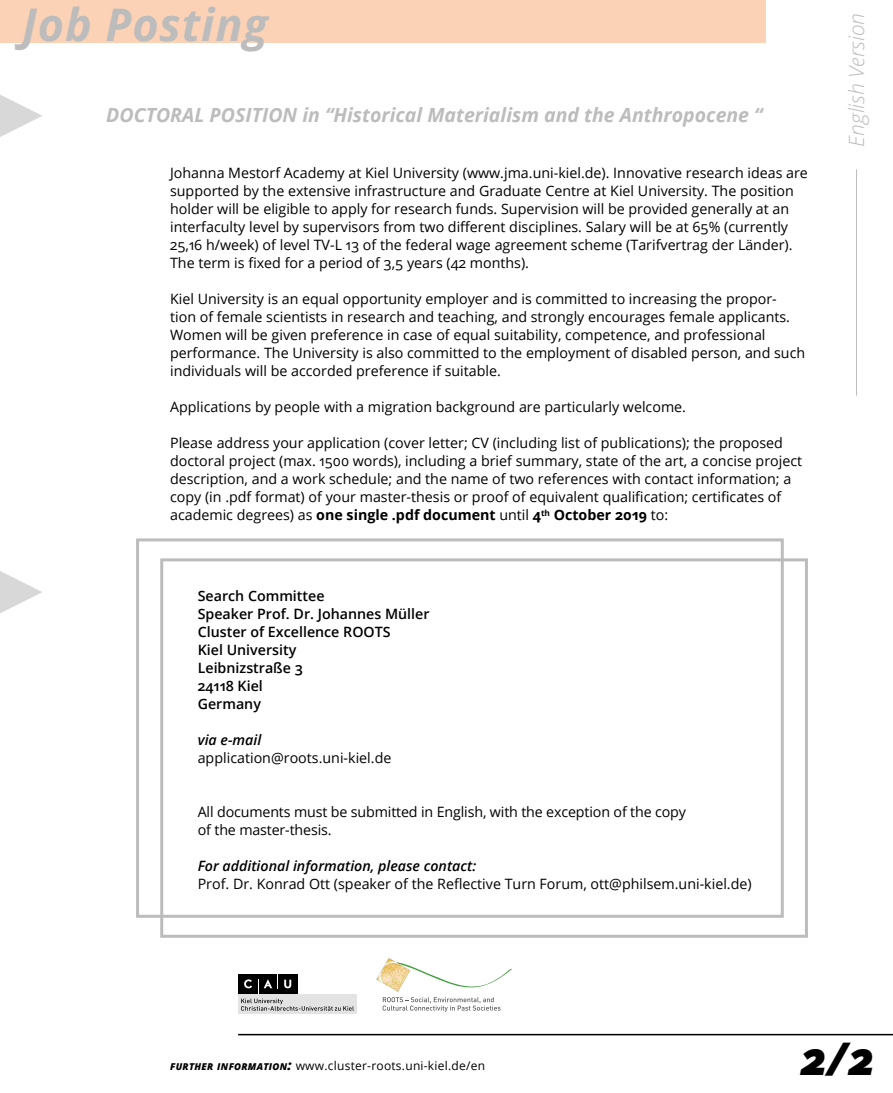
<style>
.page{position:relative;width:893px;height:1093px;background:#fff}
.page>*{position:absolute;margin:0;border:0;box-sizing:border-box;transform-origin:0 0}
.t1{font:italic 700 45px "Open Sans";letter-spacing:.02em;color:#bcbcbc}
.t2{font:italic 800 45px "Open Sans";color:#000}
.t3{font:italic 300 21px "Open Sans";color:#bcbcbc}
.t4{font:italic 700 19.5px "Open Sans";color:#bcbcbc}
.t5{font:14.25px/18px "Open Sans";color:#000}
.t6{font:600 14.25px/18px "Open Sans";color:#000}
.t7{font:italic 600 14.25px "Open Sans";color:#000}
.t8{font:12px "Open Sans";letter-spacing:.02em;color:#000}
.s1{font-weight:700}
.s2{font-weight:800;font-style:italic;font-size:9.45px}
.s3{font-weight:800;font-style:italic;font-size:13.5px}
</style>
<div class="page">
<hr style="left:238px;top:1034px;width:655px;height:1px;background:#000">
<div style="left:0;top:0;width:765px;height:43px;background:#fbd2b6"></div>
<hr style="left:856px;top:169px;width:1px;height:227px;background:#bcbcbc">
<svg style="left:0;top:95px;width:42px;height:42px"></svg>
<svg style="left:0;top:571px;width:42px;height:42px"></svg>
<div style="left:136px;top:538px;width:648px;height:380px;border:3px solid #bcbcbc"></div>
<div style="left:160px;top:558px;width:648px;height:380px;border:3px solid #bcbcbc"></div>
<svg style="left:376px;top:958px;width:136px;height:54px"></svg>
<div style="left:238px;top:974px;width:60px;height:20px;background:#000"></div>
<svg style="left:238px;top:994px;width:119px;height:19px"></svg>
<svg style="left:241px;top:974px;width:113px;height:36px"></svg>
<h1 class="t1" style="left:22px;top:-7px;width:247px">Job Posting</h1>
<h3 class="t4" style="left:106px;top:101px;width:658px">DOCTORAL POSITION in “Historical Materialism and the Anthropocene “</h3>
<p class="t5" style="left:170px;top:164px;width:639px">Johanna Mestorf Academy at Kiel University (www.jma.uni-kiel.de). Innovative research ideas are supported by the extensive infrastructure and Graduate Centre at Kiel University. The position holder will be eligible to apply for research funds. Supervision will be provided generally at an interfaculty level by supervisors from two different disciplines. Salary will be at 65% (currently 25,16 h/week) of level TV-L 13 of the federal wage agreement scheme (Tarifvertrag der Länder).<br>The term is fixed for a period of 3,5 years (42 months).</p>
<p class="t5" style="left:170px;top:290px;width:637px">Kiel University is an equal opportunity employer and is committed to increasing the propor&shy;tion of female scientists in research and teaching, and strongly encourages female applicants.<br>Women will be given preference in case of equal suitability, competence, and professional performance. The University is also committed to the employment of disabled person, and such individuals will be accorded preference if suitable.</p>
<p class="t5" style="left:170px;top:398px;width:517px">Applications by people with a migration background are particularly welcome.</p>
<p class="t5" style="left:170px;top:434px;width:634px">Please address your application (cover letter; CV (including list of publications); the proposed doctoral project (max. 1500 words), including a brief summary, state of the art, a concise project description, and a work schedule; and the name of two references with contact information; a copy (in .pdf format) of your master-thesis or proof of equivalent qualification; certificates of academic degrees) as <span class="s1">one single .pdf document</span> until <span class="s1">4</span><sup>th</sup> <span class="s1">October 2019</span> to:</p>
<p class="t6" style="left:198px;top:587px;width:233px">Search Committee<br>Speaker Prof. Dr. Johannes Müller<br>Cluster of Excellence ROOTS<br>Kiel University<br>Leibnizstraße 3<br>24118 Kiel<br>Germany</p>
<p class="t7" style="left:198px;top:730px;width:65px">via e-mail</p>
<p class="t5" style="left:198px;top:749px;width:195px">application@roots.uni-kiel.de</p>
<p class="t5" style="left:198px;top:803px;width:490px">All documents must be submitted in English, with the exception of the copy of the master-thesis.</p>
<p class="t7" style="left:198px;top:856px;width:280px">For additional information, please contact:</p>
<p class="t5" style="left:198px;top:875px;width:555px">Prof. Dr. Konrad Ott (speaker of the Reflective Turn Forum, ott@philsem.uni-kiel.de)</p>
<h2 class="t3" style="left:842px;top:147px;width:135px;rotate:-90deg">English Version</h2>
<p class="t8" style="left:170px;top:1057px;width:316px"><span class="s2">FURTHER INFORMATION</span><span class="s3">:</span> www.cluster-roots.uni-kiel.de/en</p>
<h1 class="t2" style="left:800px;top:1024px;width:76px">2/2</h1>
</div>
